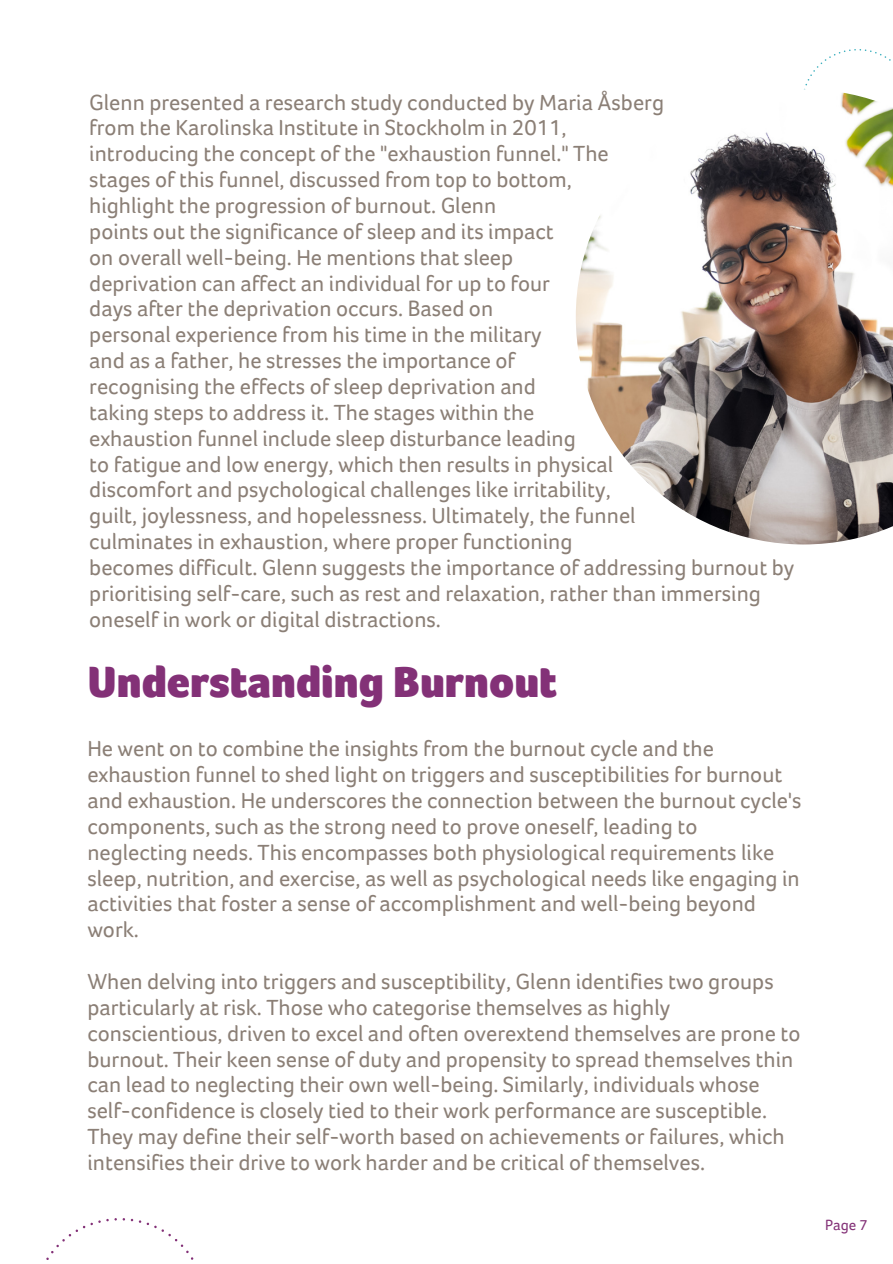
<style>
.page{position:relative;width:893px;height:1264px;background:#fff}
.page>*{position:absolute;margin:0;border:0;box-sizing:border-box;transform-origin:0 0}
.t1{font:900 45px "Foco";color:#833177}
.t2{font:22.5px/25.8px "Foco";color:#8b7f76}
.t3{font:15px "Foco";color:#833177}
</style>
<div class="page">
<svg style="left:804px;top:49px;width:87px;height:40px"></svg>
<img style="left:576px;top:89px;width:316px;height:455px">
<svg style="left:46px;top:1218px;width:148px;height:42px"></svg>
<p class="t2" style="left:89px;top:89px;width:576px">Glenn presented a research study conducted by Maria Åsberg</p>
<p class="t2" style="left:89px;top:115px;width:478px">from the Karolinska Institute in Stockholm in 2011,</p>
<p class="t2" style="left:89px;top:141px;width:521px">introducing the concept of the "exhaustion funnel." The</p>
<p class="t2" style="left:89px;top:167px;width:484px">stages of this funnel, discussed from top to bottom,</p>
<p class="t2" style="left:89px;top:192px;width:408px">highlight the progression of burnout. Glenn</p>
<p class="t2" style="left:89px;top:218px;width:466px">points out the significance of sleep and its impact</p>
<p class="t2" style="left:89px;top:244px;width:425px">on overall well-being. He mentions that sleep</p>
<p class="t2" style="left:89px;top:270px;width:462px">deprivation can affect an individual for up to four</p>
<p class="t2" style="left:89px;top:296px;width:405px">days after the deprivation occurs. Based on</p>
<p class="t2" style="left:89px;top:322px;width:454px">personal experience from his time in the military</p>
<p class="t2" style="left:89px;top:348px;width:427px">and as a father, he stresses the importance of</p>
<p class="t2" style="left:89px;top:373px;width:448px">recognising the effects of sleep deprivation and</p>
<p class="t2" style="left:89px;top:399px;width:446px">taking steps to address it. The stages within the</p>
<p class="t2" style="left:89px;top:425px;width:488px">exhaustion funnel include sleep disturbance leading</p>
<p class="t2" style="left:89px;top:451px;width:525px">to fatigue and low energy, which then results in physical</p>
<p class="t2" style="left:89px;top:477px;width:523px">discomfort and psychological challenges like irritability,</p>
<p class="t2" style="left:89px;top:503px;width:547px">guilt, joylessness, and hopelessness. Ultimately, the funnel</p>
<p class="t2" style="left:89px;top:529px;width:484px">culminates in exhaustion, where proper functioning</p>
<p class="t2" style="left:89px;top:554px;width:706px">becomes difficult. Glenn suggests the importance of addressing burnout by prioritising self-care, such as rest and relaxation, rather than immersing oneself in work or digital distractions.</p>
<p class="t1" style="left:87px;top:656px;width:471px">Understanding Burnout</p>
<p class="t2" style="left:87px;top:735px;width:715px">He went on to combine the insights from the burnout cycle and the exhaustion funnel to shed light on triggers and susceptibilities for burnout and exhaustion. He underscores the connection between the burnout cycle's components, such as the strong need to prove oneself, leading to neglecting needs. This encompasses both physiological requirements like sleep, nutrition, and exercise, as well as psychological needs like engaging in activities that foster a sense of accomplishment and well-being beyond work.</p>
<p class="t2" style="left:87px;top:968px;width:714px">When delving into triggers and susceptibility, Glenn identifies two groups particularly at risk. Those who categorise themselves as highly conscientious, driven to excel and often overextend themselves are prone to burnout. Their keen sense of duty and propensity to spread themselves thin can lead to neglecting their own well-being. Similarly, individuals whose self-confidence is closely tied to their work performance are susceptible.<br>They may define their self-worth based on achievements or failures, which intensifies their drive to work harder and be critical of themselves.</p>
<p class="t3" style="left:825px;top:1216px;width:44px">Page 7</p>
</div>
